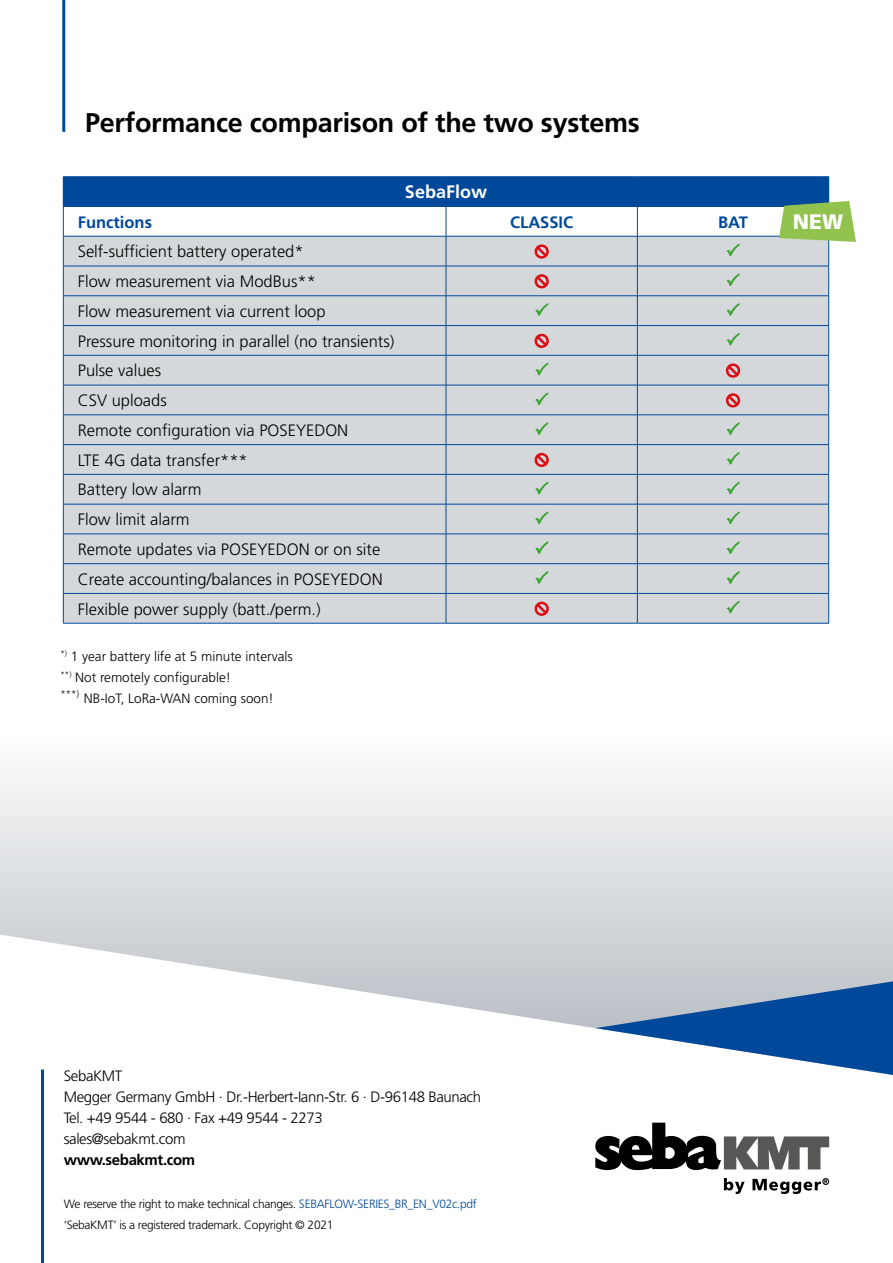
<style>
.page{position:relative;width:893px;height:1263px;background:#fff}
.page>*{position:absolute;margin:0;border:0;box-sizing:border-box;transform-origin:0 0}
.t1{font:700 27px "Frutiger LT Pro";letter-spacing:-.01em;color:#000}
.t2{font:900 21px "Frutiger LT Pro";color:#fff}
.t3{font:700 18px "Frutiger LT Pro";color:#fff}
.t4{font:300 16.5px/29.7px "Frutiger LT Pro";color:#000}
.t5{font:700 16.5px "Frutiger LT Pro";color:#00489a}
.t6{font:300 15px/21px "Frutiger LT Pro";letter-spacing:-.025em;color:#000}
.t7{font:700 15px "Frutiger LT Pro";letter-spacing:-.025em;color:#000}
.t8{font:300 13.5px/21px "Frutiger LT Pro";color:#000}
.t9{font:300 12px/21px "Frutiger LT Pro";letter-spacing:-.025em;color:#000}
.s1{color:#00489a}
</style>
<div class="page">
<svg style="left:0;top:773px;width:893px;height:161px;fill:#e2e4e7"></svg>
<svg style="left:0;top:934px;width:893px;height:256px"></svg>
<svg style="left:595px;top:981px;width:298px;height:94px"></svg>
<hr style="left:41px;top:1069px;width:3px;height:194px;background:#00489a">
<svg style="left:595px;top:1123px;width:234px;height:48px"></svg>
<svg style="left:724px;top:1178px;width:21px;height:16px"></svg>
<svg style="left:752px;top:1178px;width:77px;height:16px"></svg>
<div style="left:64px;top:258px;width:764px;height:365px;background:#d5d8db"></div>
<div style="left:63px;top:593px;width:383px;height:30px;background:#d5d8db"></div>
<hr style="left:637px;top:236px;width:1px;height:30px;background:#00489a">
<hr style="left:828px;top:236px;width:1px;height:30px;background:#00489a">
<hr style="left:446px;top:266px;width:191px;height:1px;background:#00489a">
<hr style="left:637px;top:266px;width:192px;height:1px;background:#00489a">
<hr style="left:637px;top:266px;width:1px;height:30px;background:#00489a">
<hr style="left:828px;top:266px;width:1px;height:30px;background:#00489a">
<hr style="left:446px;top:295px;width:191px;height:1px;background:#00489a">
<hr style="left:637px;top:295px;width:192px;height:1px;background:#00489a">
<hr style="left:446px;top:325px;width:191px;height:1px;background:#00489a">
<hr style="left:637px;top:325px;width:192px;height:1px;background:#00489a">
<svg style="left:637px;top:296px;width:1px;height:59px"></svg>
<svg style="left:828px;top:296px;width:1px;height:59px"></svg>
<hr style="left:446px;top:355px;width:191px;height:1px;background:#00489a">
<hr style="left:637px;top:355px;width:192px;height:1px;background:#00489a">
<hr style="left:637px;top:355px;width:1px;height:30px;background:#00489a">
<hr style="left:828px;top:355px;width:1px;height:30px;background:#00489a">
<hr style="left:446px;top:385px;width:191px;height:1px;background:#00489a">
<hr style="left:637px;top:385px;width:192px;height:1px;background:#00489a">
<hr style="left:637px;top:385px;width:1px;height:30px;background:#00489a">
<hr style="left:828px;top:385px;width:1px;height:30px;background:#00489a">
<hr style="left:446px;top:415px;width:191px;height:1px;background:#00489a">
<hr style="left:637px;top:415px;width:192px;height:1px;background:#00489a">
<hr style="left:446px;top:444px;width:191px;height:1px;background:#00489a">
<hr style="left:637px;top:444px;width:192px;height:1px;background:#00489a">
<hr style="left:446px;top:474px;width:191px;height:1px;background:#00489a">
<hr style="left:637px;top:474px;width:192px;height:1px;background:#00489a">
<svg style="left:637px;top:415px;width:1px;height:89px"></svg>
<svg style="left:828px;top:415px;width:1px;height:89px"></svg>
<hr style="left:446px;top:504px;width:191px;height:1px;background:#00489a">
<hr style="left:637px;top:504px;width:192px;height:1px;background:#00489a">
<hr style="left:637px;top:504px;width:1px;height:30px;background:#00489a">
<hr style="left:828px;top:504px;width:1px;height:30px;background:#00489a">
<hr style="left:446px;top:534px;width:191px;height:1px;background:#00489a">
<hr style="left:637px;top:534px;width:192px;height:1px;background:#00489a">
<hr style="left:446px;top:563px;width:191px;height:1px;background:#00489a">
<hr style="left:637px;top:563px;width:192px;height:1px;background:#00489a">
<hr style="left:446px;top:593px;width:191px;height:1px;background:#00489a">
<hr style="left:637px;top:593px;width:192px;height:1px;background:#00489a">
<svg style="left:637px;top:534px;width:1px;height:89px"></svg>
<svg style="left:828px;top:534px;width:1px;height:89px"></svg>
<hr style="left:446px;top:623px;width:191px;height:1px;background:#00489a">
<hr style="left:637px;top:623px;width:192px;height:1px;background:#00489a">
<hr style="left:63px;top:176px;width:383px;height:1px;background:#00489a">
<hr style="left:446px;top:176px;width:191px;height:1px;background:#00489a">
<hr style="left:637px;top:176px;width:192px;height:1px;background:#00489a">
<hr style="left:63px;top:236px;width:1px;height:30px;background:#00489a">
<hr style="left:446px;top:236px;width:1px;height:30px;background:#00489a">
<hr style="left:63px;top:266px;width:383px;height:1px;background:#00489a">
<hr style="left:63px;top:266px;width:1px;height:30px;background:#00489a">
<hr style="left:446px;top:266px;width:1px;height:30px;background:#00489a">
<hr style="left:63px;top:295px;width:383px;height:1px;background:#00489a">
<hr style="left:63px;top:325px;width:383px;height:1px;background:#00489a">
<svg style="left:63px;top:296px;width:1px;height:59px"></svg>
<svg style="left:446px;top:296px;width:1px;height:59px"></svg>
<hr style="left:63px;top:355px;width:383px;height:1px;background:#00489a">
<hr style="left:63px;top:355px;width:1px;height:30px;background:#00489a">
<hr style="left:446px;top:355px;width:1px;height:30px;background:#00489a">
<hr style="left:63px;top:385px;width:383px;height:1px;background:#00489a">
<hr style="left:63px;top:385px;width:1px;height:30px;background:#00489a">
<hr style="left:446px;top:385px;width:1px;height:30px;background:#00489a">
<hr style="left:63px;top:415px;width:383px;height:1px;background:#00489a">
<hr style="left:63px;top:444px;width:383px;height:1px;background:#00489a">
<hr style="left:63px;top:474px;width:383px;height:1px;background:#00489a">
<svg style="left:63px;top:415px;width:1px;height:89px"></svg>
<svg style="left:446px;top:415px;width:1px;height:89px"></svg>
<hr style="left:63px;top:504px;width:383px;height:1px;background:#00489a">
<hr style="left:63px;top:504px;width:1px;height:30px;background:#00489a">
<hr style="left:446px;top:504px;width:1px;height:30px;background:#00489a">
<hr style="left:63px;top:534px;width:383px;height:1px;background:#00489a">
<hr style="left:63px;top:563px;width:383px;height:1px;background:#00489a">
<hr style="left:63px;top:593px;width:383px;height:1px;background:#00489a">
<svg style="left:63px;top:534px;width:1px;height:89px"></svg>
<svg style="left:446px;top:534px;width:1px;height:89px"></svg>
<hr style="left:63px;top:623px;width:383px;height:1px;background:#00489a">
<hr style="left:62px;top:0;width:3px;height:132px;background:#00489a">
<svg style="left:63px;top:177px;width:793px;height:81px"></svg>
<svg style="left:535px;top:275px;width:13px;height:13px"></svg>
<svg style="left:727px;top:274px;width:12px;height:11px"></svg>
<svg style="left:536px;top:304px;width:12px;height:11px"></svg>
<svg style="left:727px;top:304px;width:12px;height:11px"></svg>
<svg style="left:535px;top:334px;width:13px;height:13px"></svg>
<svg style="left:727px;top:333px;width:12px;height:12px"></svg>
<svg style="left:536px;top:363px;width:12px;height:12px"></svg>
<svg style="left:726px;top:364px;width:13px;height:13px"></svg>
<svg style="left:536px;top:393px;width:12px;height:11px"></svg>
<svg style="left:726px;top:394px;width:13px;height:13px"></svg>
<svg style="left:536px;top:423px;width:12px;height:11px"></svg>
<svg style="left:727px;top:423px;width:12px;height:11px"></svg>
<svg style="left:535px;top:453px;width:13px;height:13px"></svg>
<svg style="left:727px;top:452px;width:12px;height:12px"></svg>
<svg style="left:536px;top:482px;width:12px;height:12px"></svg>
<svg style="left:727px;top:482px;width:12px;height:12px"></svg>
<svg style="left:536px;top:512px;width:12px;height:12px"></svg>
<svg style="left:727px;top:512px;width:12px;height:12px"></svg>
<svg style="left:536px;top:542px;width:12px;height:11px"></svg>
<svg style="left:727px;top:542px;width:12px;height:11px"></svg>
<svg style="left:536px;top:571px;width:12px;height:12px"></svg>
<svg style="left:727px;top:571px;width:12px;height:12px"></svg>
<svg style="left:535px;top:602px;width:13px;height:13px"></svg>
<svg style="left:727px;top:601px;width:12px;height:12px"></svg>
<h1 class="t1" style="left:85px;top:106px;width:556px">Performance comparison of the two systems</h1>
<p class="t3" style="left:405px;top:181px;width:84px">SebaFlow</p>
<p class="t5" style="left:78px;top:212px;width:76px">Functions</p>
<p class="t5" style="left:510px;top:212px;width:65px">CLASSIC</p>
<p class="t5" style="left:718px;top:212px;width:31px">BAT</p>
<p class="t4" style="left:78px;top:237px;width:318px">Self-sufficient battery operated*<br>Flow measurement via ModBus**<br>Flow measurement via current loop<br>Pressure monitoring in parallel (no transients)<br>Pulse values<br>CSV uploads<br>Remote configuration via POSEYEDON<br>LTE 4G data transfer***<br>Battery low alarm<br>Flow limit alarm<br>Remote updates via POSEYEDON or on site<br>Create accounting/balances in POSEYEDON<br>Flexible power supply (batt./perm.)</p>
<p class="t8" style="left:61px;top:646px;width:234px"><sup>*)</sup> 1 year battery life at 5 minute intervals <sup>**)</sup> Not remotely configurable!<br><sup>***)</sup> NB-IoT, LoRa-WAN coming soon!</p>
<p class="t2" style="left:793px;top:209px;width:52px">NEW</p>
<p class="t6" style="left:64px;top:1065px;width:419px">SebaKMT<br>Megger Germany GmbH · Dr.-Herbert-Iann-Str. 6 · D-96148 Baunach<br>Tel. +49 9544 - 680 · Fax +49 9544 - 2273<br>sales@sebakmt.com</p>
<p class="t7" style="left:64px;top:1150px;width:133px">www.sebakmt.com</p>
<p class="t9" style="left:64px;top:1194px;width:415px">We reserve the right to make technical changes. <span class="s1">SEBAFLOW-SERIES_BR_EN_V02c.pdf </span>‘SebaKMT’ is a registered trademark. Copyright © 2021</p>
</div>
